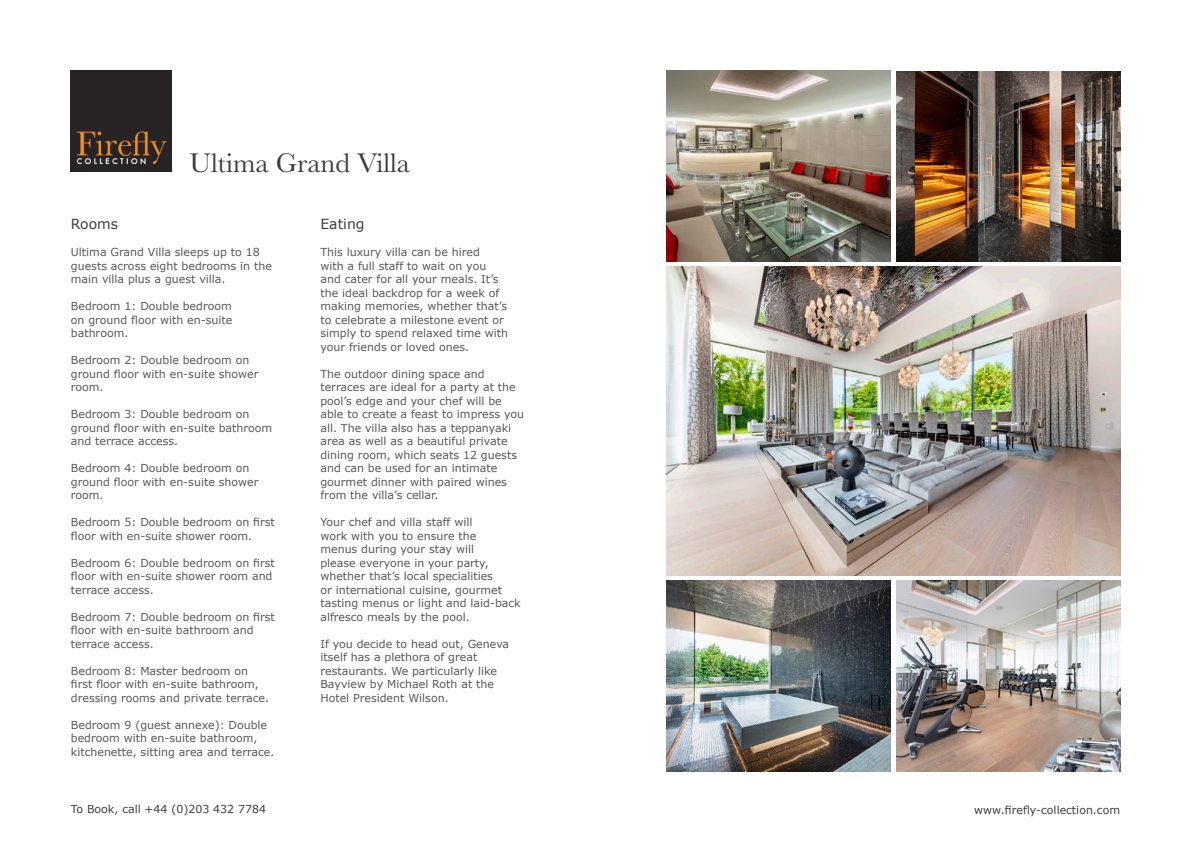
<style>
.page{position:relative;width:1191px;height:842px;background:#fff}
.page>*{position:absolute;margin:0;border:0;box-sizing:border-box;transform-origin:0 0}
.t1{font:28px "Baskerville";color:#3e3e3f}
.t2{font:14px "Verdana";color:#3e3e3f}
.t3{font:11px/13.5px "Verdana";color:#57585a}
.t4{font:11px "Verdana";color:#3e3e3f}
</style>
<div class="page">
<img style="left:71px;top:71px;width:101px;height:101px">
<img style="left:666px;top:71px;width:224px;height:190px">
<img style="left:666px;top:267px;width:454px;height:308px">
<img style="left:896px;top:581px;width:224px;height:190px">
<img style="left:666px;top:581px;width:224px;height:190px">
<img style="left:896px;top:72px;width:224px;height:189px">
<p class="t1" style="left:190px;top:145px;width:222px">Ultima Grand Villa</p>
<p class="t2" style="left:71px;top:215px;width:49px">Rooms</p>
<p class="t3" style="left:71px;top:245px;width:203px">Ultima Grand Villa sleeps up to 18 guests across eight bedrooms in the main villa plus a guest villa.</p>
<p class="t3" style="left:71px;top:299px;width:163px;text-align:justify">Bedroom 1: Double bedroom on ground floor with en-suite bathroom.</p>
<p class="t3" style="left:71px;top:353px;width:189px">Bedroom 2: Double bedroom on ground floor with en-suite shower room.</p>
<p class="t3" style="left:71px;top:407px;width:203px">Bedroom 3: Double bedroom on ground floor with en-suite bathroom and terrace access.</p>
<p class="t3" style="left:71px;top:461px;width:189px">Bedroom 4: Double bedroom on ground floor with en-suite shower room.</p>
<p class="t3" style="left:71px;top:515px;width:205px">Bedroom 5: Double bedroom on first floor with en-suite shower room.</p>
<p class="t3" style="left:71px;top:556px;width:205px">Bedroom 6: Double bedroom on first floor with en-suite shower room and terrace access.</p>
<p class="t3" style="left:71px;top:610px;width:205px">Bedroom 7: Double bedroom on first floor with en-suite bathroom and terrace access.</p>
<p class="t3" style="left:71px;top:664px;width:200px">Bedroom 8: Master bedroom on first floor with en-suite bathroom, dressing rooms and private terrace.</p>
<p class="t3" style="left:71px;top:718px;width:205px">Bedroom 9 (guest annexe): Double bedroom with en-suite bathroom, kitchenette, sitting area and terrace.</p>
<p class="t4" style="left:71px;top:802px;width:197px">To Book, call +44 (0)203 432 7784</p>
<p class="t2" style="left:320px;top:215px;width:46px">Eating</p>
<p class="t3" style="left:320px;top:245px;width:189px">This luxury villa can be hired<br>with a full staff to wait on you and cater for all your meals. It’s the ideal backdrop for a week of making memories, whether that’s to celebrate a milestone event or simply to spend relaxed time with your friends or loved ones.</p>
<p class="t3" style="left:320px;top:367px;width:205px">The outdoor dining space and terraces are ideal for a party at the pool’s edge and your chef will be able to create a feast to impress you all. The villa also has a teppanyaki area as well as a beautiful private dining room, which seats 12 guests and can be used for an intimate gourmet dinner with paired wines from the villa’s cellar.</p>
<p class="t3" style="left:320px;top:515px;width:202px">Your chef and villa staff will<br>work with you to ensure the<br>menus during your stay will<br>please everyone in your party, whether that’s local specialities<br>or international cuisine, gourmet tasting menus or light and laid-back alfresco meals by the pool.</p>
<p class="t3" style="left:320px;top:637px;width:190px">If you decide to head out, Geneva itself has a plethora of great restaurants. We particularly like<br>Bayview by Michael Roth at the<br>Hotel President Wilson.</p>
<p class="t4" style="left:974px;top:803px;width:147px">www.firefly-collection.com</p>
</div>
